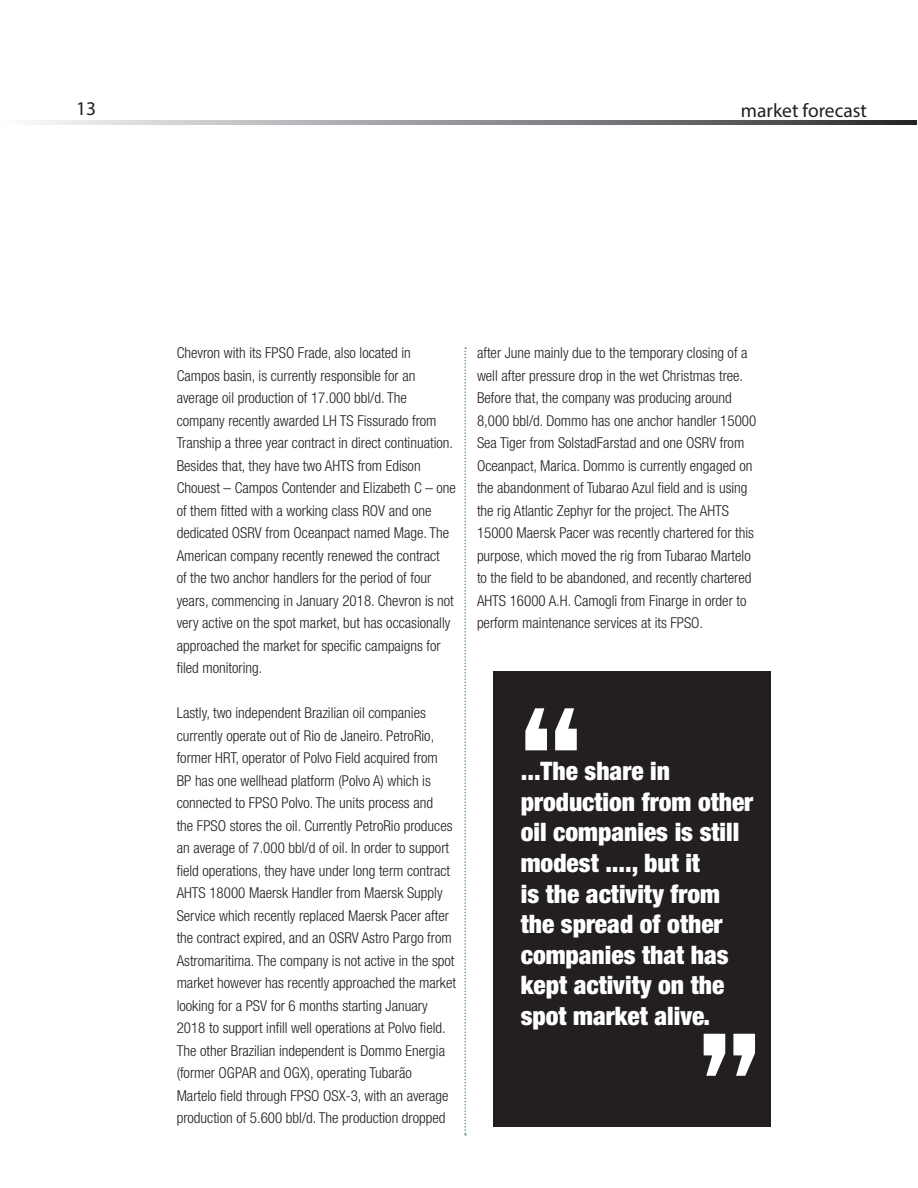
<style>
.page{position:relative;width:918px;height:1188px;background:#fff}
.page>*{position:absolute;margin:0;border:0;box-sizing:border-box;transform-origin:0 0}
.t1{font:204px "Bebas Neue";color:#fff}
.t2{font:900 condensed 25.5px/30.6px "Helvetica Neue LT Std";color:#fff}
.t3{font:19.5px "Myriad Pro";color:#231f20}
.t4{font:300 condensed 15px/22.5px "Helvetica Neue LT Std";color:#231f20}
</style>
<div class="page">
<svg style="left:38px;top:120px;width:878px;height:4px;background:#8f9093"></svg>
<svg style="left:464px;top:347px;width:2px;height:789px"></svg>
<div style="left:493px;top:671px;width:278px;height:456px;background:#231f20"></div>
<p class="t3" style="left:76px;top:96px;width:22px">13</p>
<p class="t3" style="left:741px;top:99px;width:128px">market forecast</p>
<p class="t4" style="left:177px;top:341px;width:281px">Chevron with its FPSO Frade, also located in Campos basin, is currently responsible for an average oil production of 17.000 bbl/d. The company recently awarded LH TS Fissurado from Tranship a three year contract in direct continuation.<br>Besides that, they have two AHTS from Edison Chouest – Campos Contender and Elizabeth C – one of them fitted with a working class ROV and one dedicated OSRV from Oceanpact named Mage. The American company recently renewed the contract<br>of the two anchor handlers for the period of four years, commencing in January 2018. Chevron is not very active on the spot market, but has occasionally approached the market for specific campaigns for filed monitoring.</p>
<p class="t4" style="left:177px;top:701px;width:281px">Lastly, two independent Brazilian oil companies currently operate out of Rio de Janeiro. PetroRio, former HRT, operator of Polvo Field acquired from BP has one wellhead platform (Polvo A) which is connected to FPSO Polvo. The units process and<br>the FPSO stores the oil. Currently PetroRio produces an average of 7.000 bbl/d of oil. In order to support field operations, they have under long term contract AHTS 18000 Maersk Handler from Maersk Supply Service which recently replaced Maersk Pacer after the contract expired, and an OSRV Astro Pargo from Astromaritima. The company is not active in the spot market however has recently approached the market looking for a PSV for 6 months starting January 2018 to support infill well operations at Polvo field.<br>The other Brazilian independent is Dommo Energia (former OGPAR and OGX), operating Tubarão<br>Martelo field through FPSO OSX-3, with an average production of 5.600 bbl/d. The production dropped</p>
<p class="t4" style="left:477px;top:341px;width:281px">after June mainly due to the temporary closing of a well after pressure drop in the wet Christmas tree.<br>Before that, the company was producing around 8,000 bbl/d. Dommo has one anchor handler 15000<br>Sea Tiger from SolstadFarstad and one OSRV from Oceanpact, Marica. Dommo is currently engaged on the abandonment of Tubarao Azul field and is using the rig Atlantic Zephyr for the project. The AHTS 15000 Maersk Pacer was recently chartered for this purpose, which moved the rig from Tubarao Martelo to the field to be abandoned, and recently chartered AHTS 16000 A.H. Camogli from Finarge in order to perform maintenance services at its FPSO.</p>
<p class="t1" style="left:517px;top:669px;width:69px">“</p>
<p class="t2" style="left:521px;top:755px;width:234px">...The share in production from other oil companies is still modest ...., but it<br>is the activity from the spread of other companies that has kept activity on the spot market alive.</p>
<p class="t1" style="left:763px;top:1115px;width:69px;rotate:-180deg">“</p>
</div>
